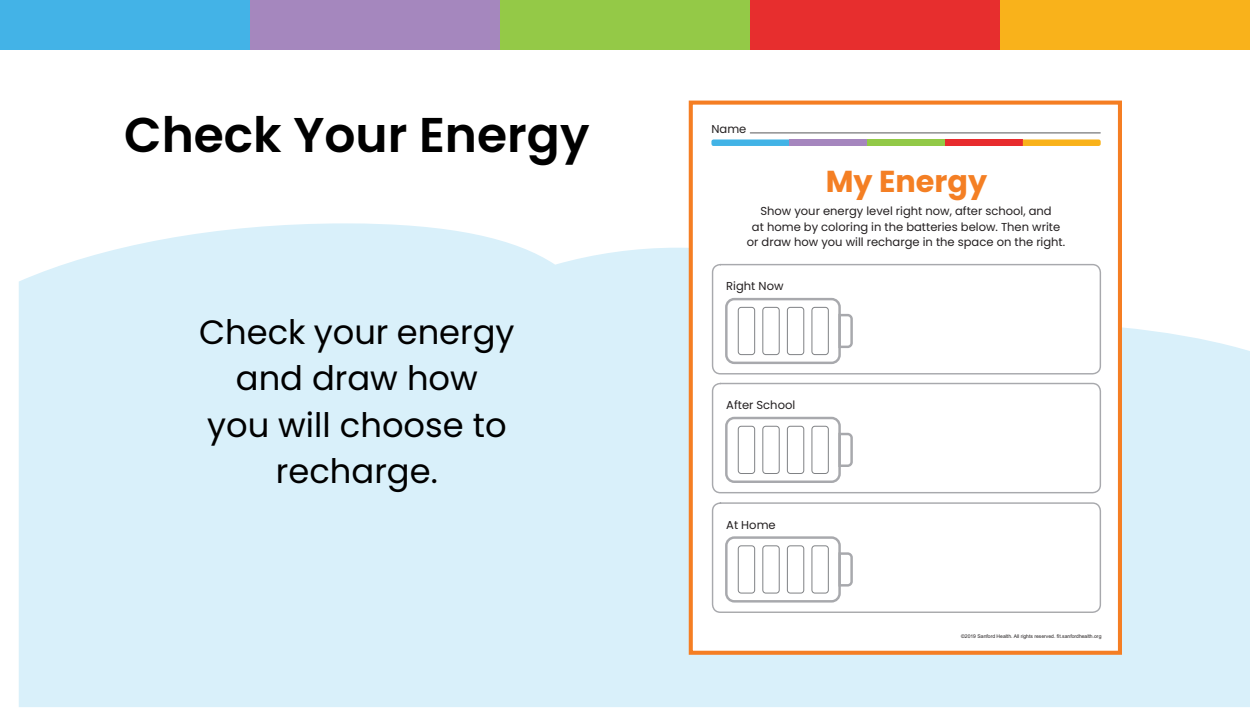
<style>
.page{position:relative;width:1250px;height:725px;background:#fff}
.page>*{position:absolute;margin:0;border:0;box-sizing:border-box;transform-origin:0 0}
.H2_-_68pt{font:600 48.75px "Poppins";color:#000}
.body_Center_54pt{font:33.75px/46.2px "Poppins";color:#000;text-align:center}
.t1{font:700 30.25px "Poppins";color:#f47f24}
.t2{font:11.56px/15.1px "Poppins";color:#231f20;text-align:center}
.t3{font:5.06px "Arial";color:#231f20}
</style>
<div class="page">
<div style="left:19px;top:223px;width:1231px;height:484px;background:#d9f0fa"></div>
<div style="left:691px;top:103px;width:429px;height:550px;background:#fff"></div>
<hr style="left:750px;top:133px;width:350px;height:1px;background:#57585a">
<svg style="left:711px;top:139px;width:78px;height:7px"></svg>
<div style="left:789px;top:139px;width:78px;height:7px;background:#a586be"></div>
<div style="left:867px;top:139px;width:78px;height:7px;background:#92c947"></div>
<div style="left:945px;top:139px;width:78px;height:7px;background:#e82b2d"></div>
<svg style="left:1023px;top:139px;width:78px;height:7px"></svg>
<div style="left:712px;top:264px;width:389px;height:111px;border:1px solid #a8a9ad;border-radius:8px"></div>
<svg style="left:725px;top:298px;width:128px;height:66px"></svg>
<div style="left:712px;top:383px;width:389px;height:110px;border:1px solid #a8a9ad;border-radius:8px"></div>
<svg style="left:725px;top:417px;width:128px;height:66px"></svg>
<div style="left:712px;top:502px;width:389px;height:111px;border:1px solid #a8a9ad;border-radius:8px"></div>
<svg style="left:725px;top:536px;width:128px;height:67px"></svg>
<div style="left:689px;top:101px;width:433px;height:554px;border:4px solid #f57e23"></div>
<div style="left:0;top:0;width:250px;height:50px;background:#43b3e7"></div>
<div style="left:250px;top:0;width:250px;height:50px;background:#a587be"></div>
<div style="left:500px;top:0;width:250px;height:50px;background:#94c947"></div>
<div style="left:750px;top:0;width:250px;height:50px;background:#e72e2e"></div>
<div style="left:1000px;top:0;width:250px;height:50px;background:#f9b21b"></div>
<p class="H2_-_68pt" style="left:124px;top:106px;width:467px">Check Your Energy</p>
<p class="body_Center_54pt" style="left:199px;top:309px;width:317px">Check your energy and draw how<br>you will choose to recharge.</p>
<p class="t2" style="left:711px;top:122px;width:36px">Name</p>
<h3 class="t1" style="left:826px;top:164px;width:163px">My Energy</h3>
<p class="t2" style="left:747px;top:204px;width:320px">Show your energy level right now, after school, and<br>at home by coloring in the batteries below. Then write or draw how you will recharge in the space on the right.</p>
<p class="t2" style="left:726px;top:279px;width:59px">Right Now</p>
<p class="t2" style="left:726px;top:398px;width:71px">After School</p>
<p class="t2" style="left:726px;top:517px;width:51px">At Home</p>
<p class="t3" style="left:961px;top:633px;width:142px">©2019 Sanford Health. All rights reserved. fit.sanfordhealth.org</p>
</div>
